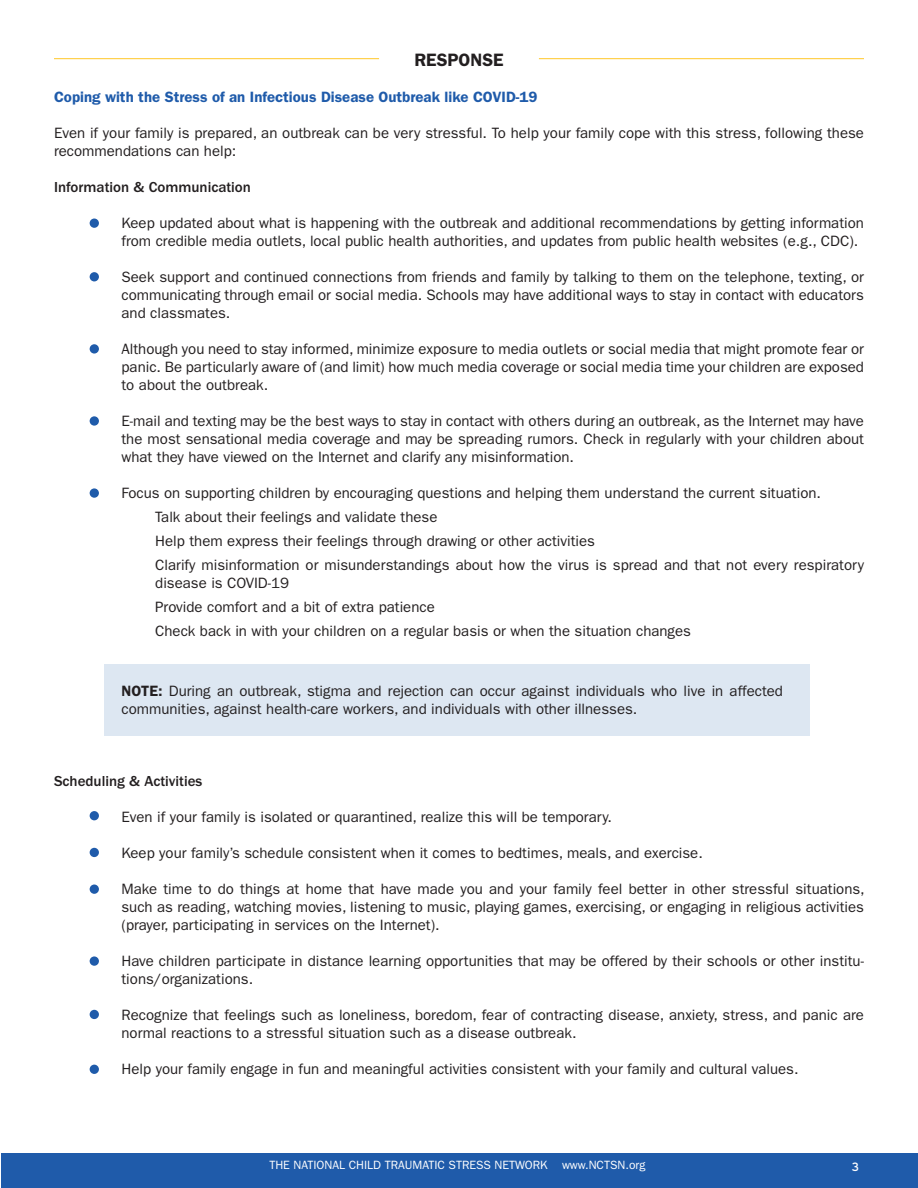
<style>
.page{position:relative;width:918px;height:1188px;background:#fff}
.page>*{position:absolute;margin:0;border:0;box-sizing:border-box;transform-origin:0 0}
.t1{font:600 18px "ITC Franklin Gothic Std";color:#231f20}
.t2{font:15px/18px "ITC Franklin Gothic Std";color:#231f20}
.t3{font:600 15px "ITC Franklin Gothic Std";color:#1f5baa}
.t4{font:500 15px "ITC Franklin Gothic Std";color:#231f20}
.t5{font:12px "ITC Franklin Gothic Std";color:#fff}
.t6{font:12px "Interstate";color:#fff}
.s1{font-weight:600}
</style>
<div class="page">
<div style="left:1px;top:1153px;width:917px;height:35px;background:#1f5baa"></div>
<div style="left:104px;top:664px;width:706px;height:71px;background:#dde7f2"></div>
<hr style="left:54px;top:58px;width:325px;height:1px;background:#ffc727">
<hr style="left:539px;top:58px;width:325px;height:1px;background:#ffc727">
<div style="left:90px;top:219px;width:9px;height:9px;background:#1f5baa;border-radius:50%"></div>
<div style="left:90px;top:272px;width:9px;height:9px;background:#1f5baa;border-radius:50%"></div>
<div style="left:90px;top:344px;width:9px;height:10px;background:#1f5baa;border-radius:50%"></div>
<div style="left:90px;top:416px;width:9px;height:10px;background:#1f5baa;border-radius:50%"></div>
<div style="left:90px;top:488px;width:9px;height:10px;background:#1f5baa;border-radius:50%"></div>
<div style="left:90px;top:811px;width:9px;height:9px;background:#1f5baa;border-radius:50%"></div>
<div style="left:90px;top:848px;width:9px;height:9px;background:#1f5baa;border-radius:50%"></div>
<div style="left:90px;top:885px;width:9px;height:9px;background:#1f5baa;border-radius:50%"></div>
<div style="left:90px;top:956px;width:9px;height:10px;background:#1f5baa;border-radius:50%"></div>
<div style="left:90px;top:1010px;width:9px;height:9px;background:#1f5baa;border-radius:50%"></div>
<div style="left:90px;top:1065px;width:9px;height:9px;background:#1f5baa;border-radius:50%"></div>
<p class="t1" style="left:414px;top:50px;width:91px">RESPONSE</p>
<p class="t3" style="left:54px;top:88px;width:485px">Coping with the Stress of an Infectious Disease Outbreak like COVID-19</p>
<p class="t2" style="left:54px;top:124px;width:812px">Even if your family is prepared, an outbreak can be very stressful. To help your family cope with this stress, following these recommendations can help:</p>
<p class="t4" style="left:54px;top:179px;width:199px">Information &amp; Communication</p>
<p class="t2" style="left:122px;top:214px;width:744px">Keep updated about what is happening with the outbreak and additional recommendations by getting information from credible media outlets, local public health authorities, and updates from public health websites (e.g., CDC).</p>
<p class="t2" style="left:122px;top:268px;width:744px;text-align:justify">Seek support and continued connections from friends and family by talking to them on the telephone, texting, or communicating through email or social media. Schools may have additional ways to stay in contact with educators and classmates.</p>
<p class="t2" style="left:122px;top:340px;width:744px;text-align:justify">Although you need to stay informed, minimize exposure to media outlets or social media that might promote fear or panic. Be particularly aware of (and limit) how much media coverage or social media time your children are exposed to about the outbreak.</p>
<p class="t2" style="left:122px;top:412px;width:744px;text-align:justify">E-mail and texting may be the best ways to stay in contact with others during an outbreak, as the Internet may have the most sensational media coverage and may be spreading rumors. Check in regularly with your children about what they have viewed on the Internet and clarify any misinformation.</p>
<p class="t2" style="left:122px;top:484px;width:701px">Focus on supporting children by encouraging questions and helping them understand the current situation.</p>
<p class="t2" style="left:155px;top:508px;width:284px">Talk about their feelings and validate these</p>
<p class="t2" style="left:155px;top:532px;width:441px">Help them express their feelings through drawing or other activities</p>
<p class="t2" style="left:155px;top:556px;width:710px">Clarify misinformation or misunderstandings about how the virus is spread and that not every respiratory disease is COVID-19</p>
<p class="t2" style="left:155px;top:598px;width:281px">Provide comfort and a bit of extra patience</p>
<p class="t2" style="left:155px;top:622px;width:537px">Check back in with your children on a regular basis or when the situation changes</p>
<p class="t2" style="left:122px;top:682px;width:663px"><span class="s1">NOTE:</span> During an outbreak, stigma and rejection can occur against individuals who live in affected communities, against health-care workers, and individuals with other illnesses.</p>
<p class="t4" style="left:54px;top:773px;width:150px">Scheduling &amp; Activities</p>
<p class="t2" style="left:122px;top:808px;width:492px">Even if your family is isolated or quarantined, realize this will be temporary.</p>
<p class="t2" style="left:122px;top:844px;width:583px">Keep your family’s schedule consistent when it comes to bedtimes, meals, and exercise.</p>
<p class="t2" style="left:122px;top:880px;width:745px;text-align:justify">Make time to do things at home that have made you and your family feel better in other stressful situations, such as reading, watching movies, listening to music, playing games, exercising, or engaging in religious activities (prayer, participating in services on the Internet).</p>
<p class="t2" style="left:122px;top:952px;width:744px">Have children participate in distance learning opportunities that may be offered by their schools or other institu&shy;tions/organizations.</p>
<p class="t2" style="left:122px;top:1006px;width:744px">Recognize that feelings such as loneliness, boredom, fear of contracting disease, anxiety, stress, and panic are normal reactions to a stressful situation such as a disease outbreak.</p>
<p class="t2" style="left:122px;top:1060px;width:679px">Help your family engage in fun and meaningful activities consistent with your family and cultural values.</p>
<p class="t5" style="left:269px;top:1158px;width:377px">THE NATIONAL CHILD TRAUMATIC STRESS NETWORK www.NCTSN.org</p>
<p class="t6" style="left:852px;top:1160px;width:9px">3</p>
</div>
